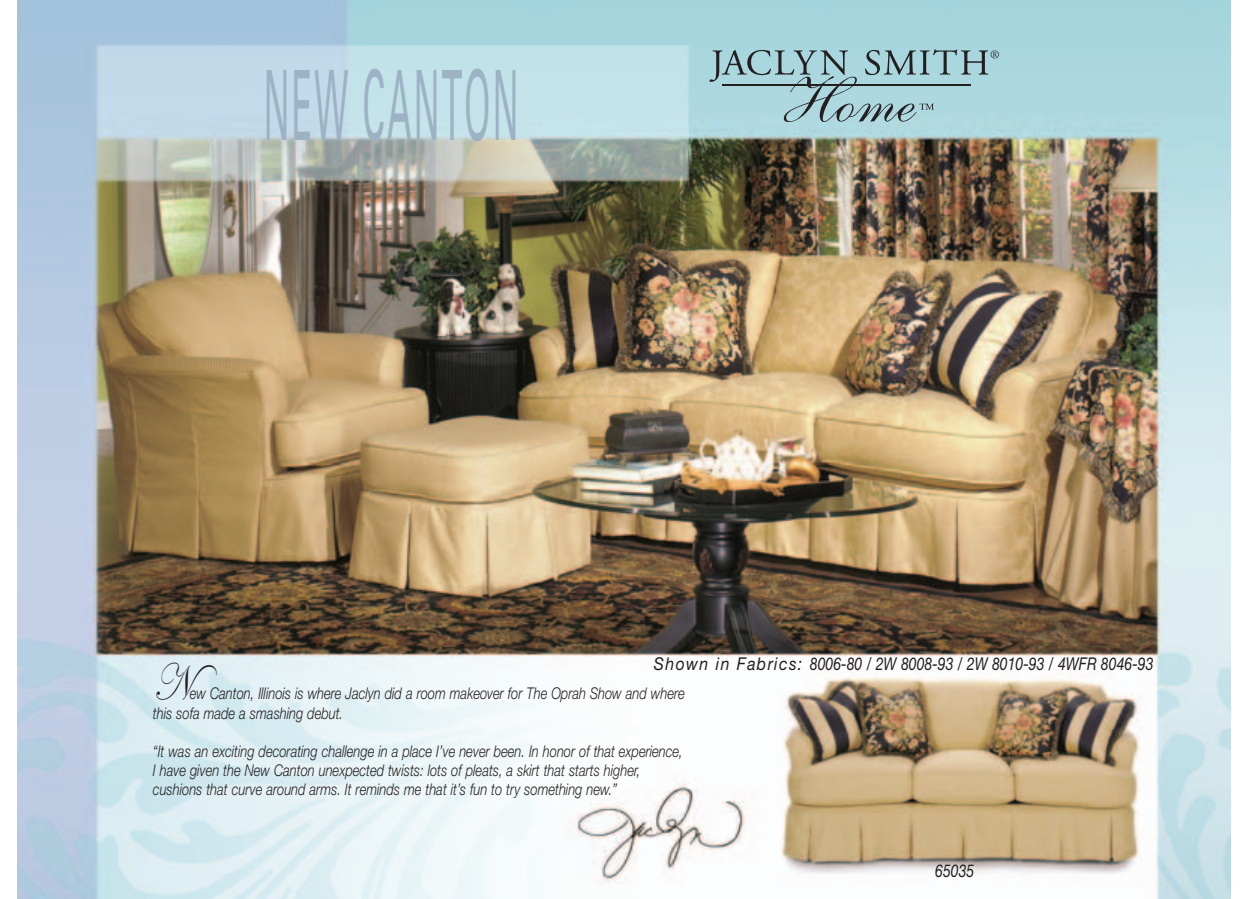
<style>
.page{position:relative;width:1242px;height:899px;background:#fff}
.page>*{position:absolute;margin:0;border:0;box-sizing:border-box;transform-origin:0 0}
.t1{font:96.9px "Univers";letter-spacing:.055em;color:#9db2c4;scale:.35 1}
.t2{font:52.95px "Edwardian Script ITC";color:#231f20;scale:.8 1}
.t3{font:italic 17.7px "Helvetica Neue";color:#231f20;scale:.9 1}
.t4{font:italic 17.7px "Helvetica Neue";color:#231f20;scale:.8 1}
.t5{font:italic 300 16.2px/19px "Helvetica Neue";color:#231f20;scale:.8 1}
</style>
<div class="page">
<img style="left:18px;top:0;width:1212px;height:898px">
<svg style="left:709px;top:49px;width:290px;height:73px;background:#97bcc3"></svg>
<h1 class="t1" style="left:264px;top:70px;width:731px">NEW CANTON</h1>
<p class="t3" style="left:654px;top:657px;width:557px">Shown in Fabrics: 8006-80 / 2W 8008-93 / 2W 8010-93 / 4WFR 8046-93</p>
<h2 class="t2" style="left:153px;top:654px;width:82px">a</h2>
<p class="t5" style="left:153px;top:685px;width:666px;text-indent:37px">ew Canton, Illinois is where Jaclyn did a room makeover for The Oprah Show and where this sofa made a smashing debut.</p>
<p class="t5" style="left:153px;top:743px;width:664px">“It was an exciting decorating challenge in a place I’ve never been. In honor of that experience,<br>I have given the New Canton unexpected twists: lots of pleats, a skirt that starts higher, cushions that curve around arms. It reminds me that it’s fun to try something new.”</p>
<p class="t4" style="left:935px;top:863px;width:51px">65035</p>
</div>
